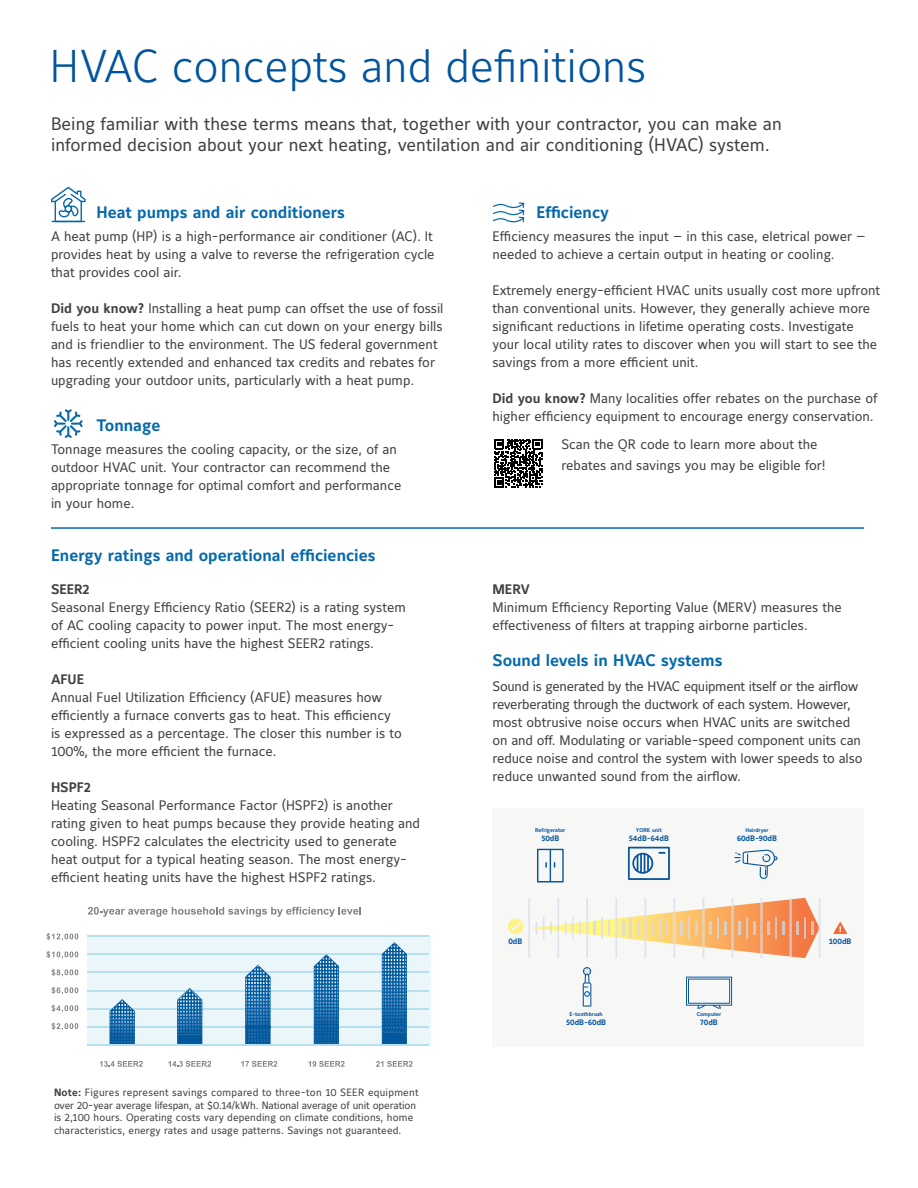
<style>
.page{position:relative;width:918px;height:1188px;background:#fff}
.page>*{position:absolute;margin:0;border:0;box-sizing:border-box;transform-origin:0 0}
.t1{font:300 45.6px "Maurea Jci Lf ML";color:#00549e}
.t2{font:18px/21px "Maurea Jci Lf ML";color:#414042}
.t3{font:700 16.5px "Maurea Jci Lf ML";color:#0669ab}
.t4{font:13.65px/18px "Maurea Jci Lf ML";color:#414042}
.t5{font:700 13.65px "Maurea Jci Lf ML";color:#414042}
.t6{font:10.5px/12.6px "Maurea Jci Lf ML";letter-spacing:.01em;color:#414042}
.t7{font:700 7.95px "Maurea Jci Lf ML";color:#06549d}
.t8{font:700 5.4px "Maurea Jci Lf ML";color:#06549d}
.s1{font-weight:700}
</style>
<div class="page">
<hr style="left:51px;top:527px;width:813px;height:2px;background:#0669ab">
<div style="left:492px;top:809px;width:372px;height:238px;background:#f7f8f6"></div>
<svg style="left:833px;top:922px;width:14px;height:12px"></svg>
<svg style="left:628px;top:847px;width:42px;height:33px"></svg>
<svg style="left:537px;top:849px;width:27px;height:33px"></svg>
<svg style="left:583px;top:967px;width:8px;height:40px"></svg>
<svg style="left:734px;top:849px;width:44px;height:30px"></svg>
<svg style="left:686px;top:977px;width:46px;height:32px"></svg>
<svg style="left:508px;top:898px;width:312px;height:60px"></svg>
<svg style="left:54px;top:409px;width:29px;height:29px"></svg>
<svg style="left:51px;top:187px;width:35px;height:35px"></svg>
<svg style="left:493px;top:202px;width:31px;height:20px"></svg>
<div style="left:87px;top:936px;width:344px;height:110px;background:#eaf6fa"></div>
<hr style="left:87px;top:935px;width:341px;height:2px;background:#b6e0ee">
<hr style="left:87px;top:954px;width:341px;height:1px;background:#b6e0ee">
<hr style="left:87px;top:972px;width:341px;height:1px;background:#b6e0ee">
<hr style="left:87px;top:990px;width:341px;height:1px;background:#b6e0ee">
<hr style="left:87px;top:1008px;width:341px;height:1px;background:#b6e0ee">
<hr style="left:87px;top:1026px;width:341px;height:1px;background:#b6e0ee">
<svg style="left:110px;top:999px;width:25px;height:45px"></svg>
<svg style="left:245px;top:965px;width:26px;height:79px;background:#367cb3"></svg>
<svg style="left:177px;top:988px;width:25px;height:56px"></svg>
<svg style="left:314px;top:954px;width:25px;height:90px;background:#3078b0"></svg>
<svg style="left:382px;top:942px;width:25px;height:102px;background:#2e77af"></svg>
<hr style="left:87px;top:1044px;width:341px;height:2px;background:#b6e0ee">
<svg style="left:100px;top:1061px;width:43px;height:6px"></svg>
<svg style="left:88px;top:907px;width:273px;height:10px"></svg>
<svg style="left:46px;top:933px;width:32px;height:8px"></svg>
<svg style="left:46px;top:951px;width:32px;height:8px"></svg>
<svg style="left:51px;top:969px;width:27px;height:7px"></svg>
<svg style="left:51px;top:987px;width:27px;height:7px"></svg>
<svg style="left:51px;top:1005px;width:27px;height:7px"></svg>
<svg style="left:51px;top:1023px;width:27px;height:7px"></svg>
<svg style="left:168px;top:1061px;width:43px;height:6px"></svg>
<svg style="left:241px;top:1061px;width:36px;height:6px"></svg>
<svg style="left:308px;top:1061px;width:37px;height:6px"></svg>
<svg style="left:376px;top:1061px;width:37px;height:6px"></svg>
<svg style="left:494px;top:439px;width:49px;height:49px"></svg>
<h1 class="t1" style="left:50px;top:38px;width:598px">HVAC concepts and definitions</h1>
<h2 class="t2" style="left:51px;top:113px;width:732px">Being familiar with these terms means that, together with your contractor, you can make an informed decision about your next heating, ventilation and air conditioning (HVAC) system.</h2>
<p class="t3" style="left:96px;top:203px;width:250px">Heat pumps and air conditioners</p>
<p class="t4" style="left:51px;top:228px;width:385px;text-align:justify">A heat pump (HP) is a high-performance air conditioner (AC). It provides heat by using a valve to reverse the refrigeration cycle that provides cool air.</p>
<p class="t4" style="left:51px;top:300px;width:394px"><span class="s1">Did you know?</span> Installing a heat pump can offset the use of fossil fuels to heat your home which can cut down on your energy bills and is friendlier to the environment. The US federal government has recently extended and enhanced tax credits and rebates for upgrading your outdoor units, particularly with a heat pump.</p>
<p class="t3" style="left:96px;top:415px;width:65px">Tonnage</p>
<p class="t4" style="left:51px;top:440px;width:352px">Tonnage measures the cooling capacity, or the size, of an outdoor HVAC unit. Your contractor can recommend the appropriate tonnage for optimal comfort and performance in your home.</p>
<p class="t3" style="left:51px;top:545px;width:326px">Energy ratings and operational efficiencies</p>
<p class="t5" style="left:51px;top:581px;width:40px">SEER2</p>
<p class="t4" style="left:51px;top:598px;width:356px">Seasonal Energy Efficiency Ratio (SEER2) is a rating system of AC cooling capacity to power input. The most energy&shy;efficient cooling units have the highest SEER2 ratings.</p>
<p class="t5" style="left:51px;top:671px;width:35px">AFUE</p>
<p class="t4" style="left:51px;top:688px;width:352px">Annual Fuel Utilization Efficiency (AFUE) measures how efficiently a furnace converts gas to heat. This efficiency is expressed as a percentage. The closer this number is to 100%, the more efficient the furnace.</p>
<p class="t5" style="left:51px;top:779px;width:41px">HSPF2</p>
<p class="t4" style="left:51px;top:796px;width:371px">Heating Seasonal Performance Factor (HSPF2) is another rating given to heat pumps because they provide heating and cooling. HSPF2 calculates the electricity used to generate heat output for a typical heating season. The most energy&shy;efficient heating units have the highest HSPF2 ratings.</p>
<p class="t6" style="left:54px;top:1086px;width:366px"><span class="s1">Note:</span> Figures represent savings compared to three-ton 10 SEER equipment over 20-year average lifespan, at $0.14/kWh. National average of unit operation is 2,100 hours. Operating costs vary depending on climate conditions, home characteristics, energy rates and usage patterns. Savings not guaranteed.</p>
<p class="t3" style="left:536px;top:203px;width:74px">Efficiency</p>
<p class="t4" style="left:492px;top:228px;width:375px">Efficiency measures the input — in this case, eletrical power — needed to achieve a certain output in heating or cooling.</p>
<p class="t4" style="left:492px;top:282px;width:389px">Extremely energy-efficient HVAC units usually cost more upfront than conventional units. However, they generally achieve more significant reductions in lifetime operating costs. Investigate your local utility rates to discover when you will start to see the savings from a more efficient unit.</p>
<p class="t4" style="left:492px;top:390px;width:386px"><span class="s1">Did you know?</span> Many localities offer rebates on the purchase of higher efficiency equipment to encourage energy conservation.</p>
<p class="t4" style="left:561px;top:434px;width:266px;line-height:20.5px">Scan the QR code to learn more about the rebates and savings you may be eligible for!</p>
<p class="t5" style="left:492px;top:581px;width:39px">MERV</p>
<p class="t4" style="left:492px;top:598px;width:351px">Minimum Efficiency Reporting Value (MERV) measures the effectiveness of filters at trapping airborne particles.</p>
<p class="t3" style="left:492px;top:650px;width:232px">Sound levels in HVAC systems</p>
<p class="t4" style="left:492px;top:677px;width:371px">Sound is generated by the HVAC equipment itself or the airflow reverberating through the ductwork of each system. However, most obtrusive noise occurs when HVAC units are switched on and off. Modulating or variable-speed component units can reduce noise and control the system with lower speeds to also reduce unwanted sound from the airflow.</p>
<p class="t8" style="left:636px;top:827px;width:27px">YORK unit</p>
<p class="t8" style="left:535px;top:827px;width:32px">Refrigerator</p>
<p class="t8" style="left:745px;top:827px;width:25px">Hairdryer</p>
<p class="t7" style="left:541px;top:833px;width:19px">50dB</p>
<p class="t7" style="left:629px;top:833px;width:41px">54dB-64dB</p>
<p class="t7" style="left:737px;top:833px;width:42px">60dB-90dB</p>
<p class="t7" style="left:508px;top:936px;width:15px">0dB</p>
<p class="t7" style="left:829px;top:936px;width:24px">100dB</p>
<p class="t8" style="left:569px;top:1011px;width:35px">E-toothbrush</p>
<p class="t7" style="left:566px;top:1017px;width:41px">50dB-60dB</p>
<p class="t8" style="left:697px;top:1011px;width:26px">Computer</p>
<p class="t7" style="left:700px;top:1017px;width:19px">70dB</p>
</div>
